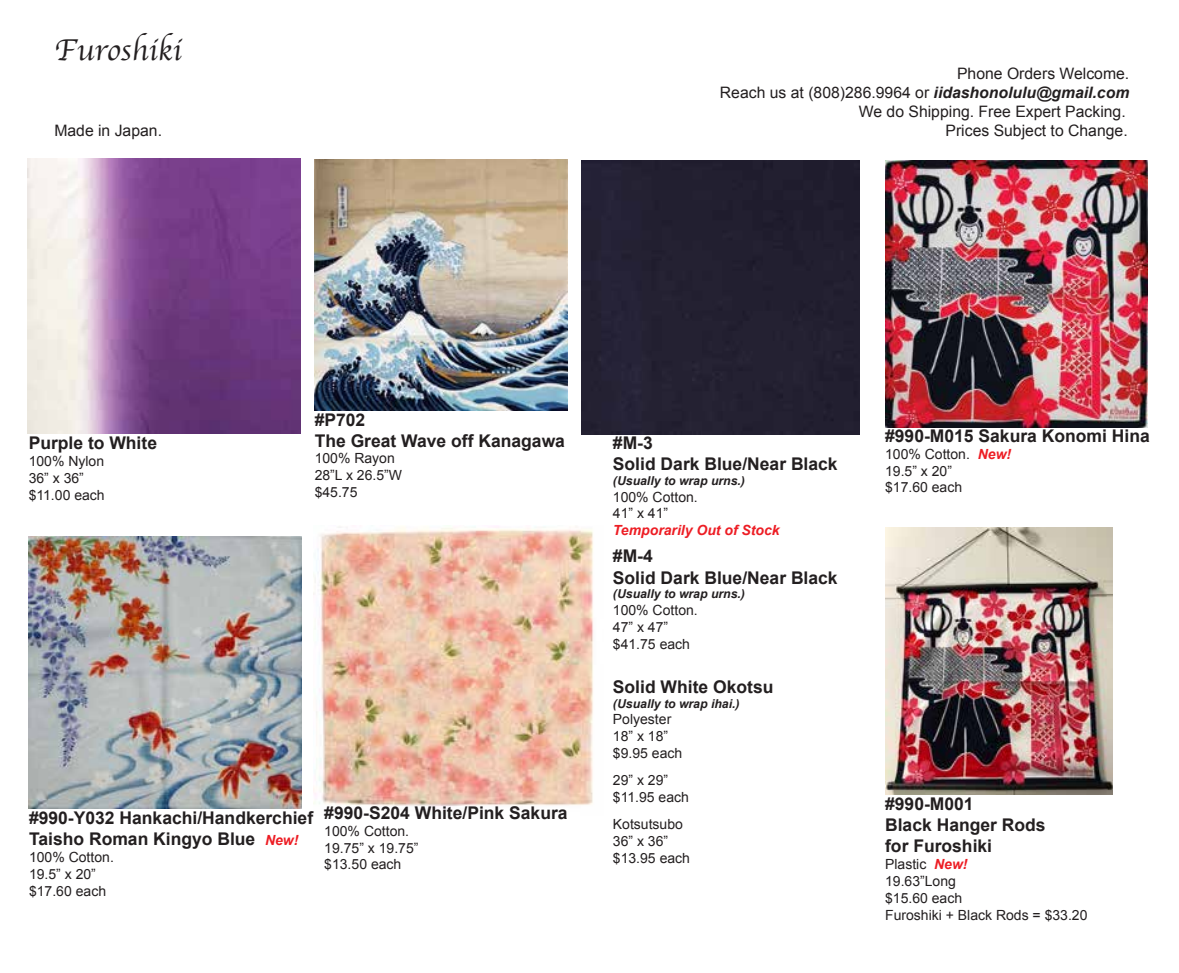
<style>
.page{position:relative;width:1179px;height:973px;background:#fff}
.page>*{position:absolute;margin:0;border:0;box-sizing:border-box;transform-origin:0 0}
.t1{font:31.5px "Apple Chancery";color:#231f20}
.t2{font:700 17.5px/21px "Arial";color:#231f20}
.t3{font:15.75px/18.9px "Arial";color:#231f20;text-align:right}
.t4{font:14px/16.8px "Arial";color:#231f20}
.t5{font:italic 700 14px "Arial";color:#ed1d24}
.t6{font:italic 700 12.25px "Arial";color:#231f20}
.s1{font-weight:700;font-style:italic}
.s2{font-style:italic;font-size:14px;color:#ed1d24}
.s3{font-weight:700;font-style:italic;color:#ed1d24}
</style>
<div class="page">
<img style="left:28px;top:158px;width:272px;height:275px">
<img style="left:315px;top:159px;width:252px;height:251px">
<div style="left:581px;top:160px;width:278px;height:275px;background:#232031"></div>
<img style="left:313px;top:526px;width:281px;height:280px">
<img style="left:29px;top:536px;width:272px;height:272px">
<img style="left:885px;top:160px;width:262px;height:267px">
<img style="left:885px;top:527px;width:227px;height:267px">
<h1 class="t1" style="left:54px;top:25px;width:129px">Furoshiki</h1>
<p class="t3" style="left:720px;top:64px;width:411px">Phone Orders Welcome.<br>Reach us at (808)286.9964 or <span class="s1">iidashonolulu@gmail.com<br></span>We do Shipping. Free Expert Packing.</p>
<p class="t3" style="left:54px;top:121px;width:109px">Made in Japan.</p>
<p class="t3" style="left:945px;top:121px;width:184px">Prices Subject to Change.</p>
<p class="t2" style="left:29px;top:433px;width:130px">Purple to White</p>
<p class="t4" style="left:29px;top:453px;width:78px">100% Nylon<br>36” x 36” $11.00 each</p>
<p class="t2" style="left:315px;top:409px;width:252px">#P702<br>The Great Wave off Kanagawa</p>
<p class="t4" style="left:315px;top:450px;width:89px">100% Rayon<br>28”L x 26.5”W $45.75</p>
<p class="t2" style="left:29px;top:808px;width:286px">#990-Y032 Hankachi/Handkerchief<br>Taisho Roman Kingyo Blue <span class="s2">New!</span></p>
<p class="t4" style="left:29px;top:849px;width:86px">100% Cotton.<br>19.5” x 20” $17.60 each</p>
<p class="t2" style="left:324px;top:803px;width:245px">#990-S204 White/Pink Sakura</p>
<p class="t4" style="left:324px;top:822px;width:96px">100% Cotton.<br>19.75” x 19.75” $13.50 each</p>
<p class="t2" style="left:613px;top:433px;width:226px">#M-3<br>Solid Dark Blue/Near Black</p>
<p class="t6" style="left:613px;top:472px;width:134px">(Usually to wrap urns.)</p>
<p class="t4" style="left:613px;top:488px;width:86px">100% Cotton.<br>41” x 41”</p>
<p class="t5" style="left:613px;top:521px;width:168px">Temporarily Out of Stock</p>
<p class="t2" style="left:613px;top:546px;width:226px">#M-4<br>Solid Dark Blue/Near Black</p>
<p class="t6" style="left:613px;top:586px;width:134px">(Usually to wrap urns.)</p>
<p class="t4" style="left:613px;top:602px;width:86px">100% Cotton.<br>47” x 47” $41.75 each</p>
<p class="t2" style="left:613px;top:676px;width:162px">Solid White Okotsu</p>
<p class="t6" style="left:613px;top:695px;width:128px">(Usually to wrap ihai.)</p>
<p class="t4" style="left:613px;top:711px;width:71px">Polyester<br>18” x 18” $9.95 each</p>
<p class="t4" style="left:613px;top:772px;width:78px">29” x 29” $11.95 each</p>
<p class="t4" style="left:613px;top:816px;width:79px">Kotsutsubo<br>36” x 36” $13.95 each</p>
<p class="t2" style="left:885px;top:426px;width:266px">#990-M015 Sakura Konomi Hina</p>
<p class="t4" style="left:885px;top:445px;width:128px">100% Cotton. <span class="s3">New!<br></span>19.5” x 20”<br>$17.60 each</p>
<p class="t2" style="left:885px;top:794px;width:162px">#990-M001<br>Black Hanger Rods for Furoshiki</p>
<p class="t4" style="left:885px;top:856px;width:204px">Plastic <span class="s3">New!<br></span>19.63”Long<br>$15.60 each<br>Furoshiki + Black Rods = $33.20</p>
</div>
